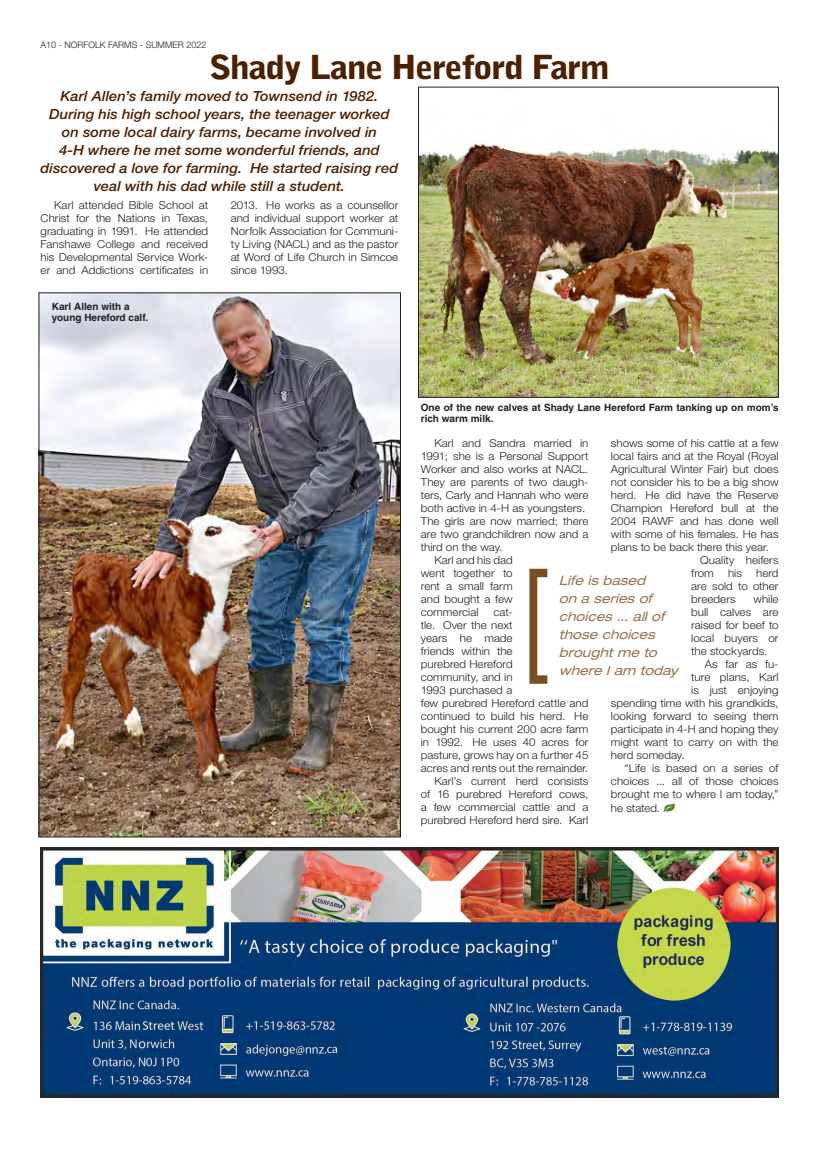
<style>
.page{position:relative;width:819px;height:1152px;background:#fff}
.page>*{position:absolute;margin:0;border:0;box-sizing:border-box;transform-origin:0 0}
.RESEARCH_STATION_HEA{font:condensed 128.1px "Helvetica Neue";color:#794e20;scale:.78 1}
.Headline{font:900 33px "Bell Gothic Std";letter-spacing:-.04em;color:#4d2100;scale:1.1 1}
.Lead_in{font:italic 500 14px/18px "Helvetica Neue";color:#4d2100;text-align:center;scale:1.05 1}
.Pull_Quote{font:italic expanded 13px/18px "Helvetica Neue";color:#9b744d}
.Body_Copy{font:300 11px/13px "Helvetica Neue";color:#231f20;text-align:justify;scale:1.05 1}
.Cutline{font:700 10px/11px "Helvetica";color:#231f20}
.t1{font:300 9px "Helvetica Neue";color:#231f20}
.s1{color:#52892f}
</style>
<div class="page">
<img style="left:420px;top:142px;width:357px;height:254px">
<div style="left:418px;top:87px;width:361px;height:311px;border:1px solid #231f20"></div>
<img style="left:41px;top:295px;width:358px;height:540px">
<img style="left:41px;top:847px;width:738px;height:251px">
<p class="t1" style="left:41px;top:39px;width:167px">A10 - NORFOLK FARMS - SUMMER 2022</p>
<p class="Headline" style="left:209px;top:48px;width:366px">Shady Lane Hereford Farm</p>
<p class="Lead_in" style="left:41px;top:87px;width:342px">Karl Allen’s family moved to Townsend in 1982.<br>During his high school years, the teenager worked on some local dairy farms, became involved in<br>4-H where he met some wonderful friends, and discovered a love for farming. He started raising red veal with his dad while still a student.</p>
<p class="Body_Copy" style="left:41px;top:198px;width:161px;text-indent:14px">Karl attended Bible School at Christ for the Nations in Texas, graduating in 1991. He attended Fanshawe College and received his Developmental Service Work&shy;er and Addictions certificates in</p>
<p class="Body_Copy" style="left:231px;top:198px;width:161px">2013. He works as a counsellor and individual support worker at Norfolk Association for Communi&shy;ty Living (NACL) and as the pastor at Word of Life Church in Simcoe since 1993.</p>
<p class="Cutline" style="left:52px;top:301px;width:98px">Karl Allen with a young Hereford calf.</p>
<p class="Cutline" style="left:421px;top:402px;width:359px">One of the new calves at Shady Lane Hereford Farm tanking up on mom’s rich warm milk.</p>
<p class="Body_Copy" style="left:421px;top:437px;width:161px;text-align:left;text-indent:14px">Karl and Sandra married in<br>1991; she is a Personal Support<br>Worker and also works at NACL.<br>They are parents of two daugh&shy;ters, Carly and Hannah who were both active in 4-H as youngsters.<br>The girls are now married; there are two grandchildren now and a third on the way.</p>
<p class="Body_Copy" style="left:421px;top:554px;width:89px;text-indent:14px">Karl and his dad went together to rent a small farm and bought a few commercial</p>
<p class="Body_Copy" style="left:611px;top:437px;width:161px">shows some of his cattle at a few local fairs and at the Royal (Royal Agricultural Winter Fair) but does not consider his to be a big show herd. He did have the Reserve Champion Hereford bull at the 2004 RAWF and has done well with some of his females. He has plans to be back there this year.</p>
<p class="Body_Copy" style="left:691px;top:554px;width:85px;text-indent:9px">Quality heifers from</p>
<p class="RESEARCH_STATION_HEA" style="left:522px;top:541px;width:35px">[</p>
<p class="Body_Copy" style="left:691px;top:567px;width:85px;text-indent:65px">herd are sold to other breeders</p>
<p class="Body_Copy" style="left:728px;top:567px;width:15px">his</p>
<p class="Pull_Quote" style="left:559px;top:571px;width:120px">Life is based<br>on a series of choices ...allof those choices broughtme to where Iam today</p>
<p class="Body_Copy" style="left:691px;top:593px;width:85px;text-indent:62px">while bull calves are raised for beef to local buyers or the stockyards.</p>
<p class="Body_Copy" style="left:705px;top:658px;width:72px">As far as fu-</p>
<p class="Body_Copy" style="left:691px;top:671px;width:85px">ture plans, Karl</p>
<p class="Body_Copy" style="left:691px;top:684px;width:85px">is just enjoying</p>
<p class="Body_Copy" style="left:611px;top:697px;width:161px">spending time with his grandkids,</p>
<p class="Body_Copy" style="left:611px;top:710px;width:161px">looking forward to seeing them</p>
<p class="Body_Copy" style="left:611px;top:723px;width:161px">participate in 4-H and hoping they</p>
<p class="Body_Copy" style="left:611px;top:736px;width:161px">might want to carry on with the</p>
<p class="Body_Copy" style="left:611px;top:749px;width:72px">herd someday.</p>
<p class="Body_Copy" style="left:611px;top:761px;width:161px;text-indent:14px">“Life is based on a series of choices ... all of those choices brought me to where I am today,” he stated. <span class="s1">●</span></p>
<p class="Body_Copy" style="left:421px;top:606px;width:161px;text-align:left;text-indent:73px">cat-<br>tle. Over the next<br>years he made<br>friends within the<br>purebred Hereford<br>community, and in<br>1993 purchased a<br>few purebred Hereford cattle and continued to build his herd. He bought his current 200 acre farm in 1992. He uses 40 acres for pasture, grows hay on a further 45 acres and rents out the remainder.</p>
<p class="Body_Copy" style="left:421px;top:775px;width:161px;text-indent:14px">Karl’s current herd consists of 16 purebred Hereford cows, a few commercial cattle and a purebred Hereford herd sire. Karl</p>
</div>
